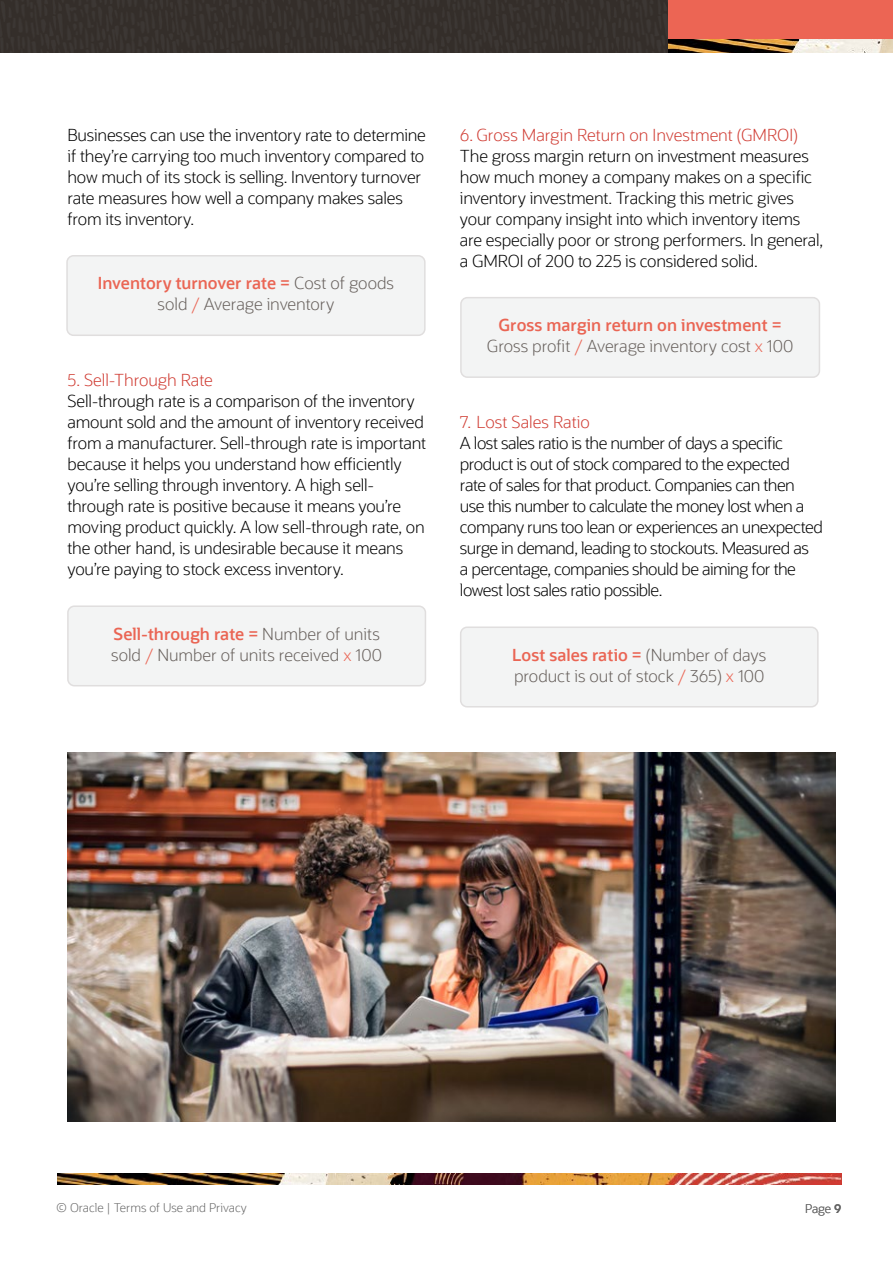
<style>
.page{position:relative;width:893px;height:1263px;background:#fff}
.page>*{position:absolute;margin:0;border:0;box-sizing:border-box;transform-origin:0 0}
.t1{font:300 16.5px/21px "Oracle Sans";letter-spacing:-.015em;color:#000}
.t2{font:300 16.5px/21px "Oracle Sans";letter-spacing:-.005em;color:#67605c}
.t3{font:300 12px "Oracle Sans";color:#666}
.s1{font-weight:600;color:#ea6554}
.s2{color:#ea6554}
.s3{color:#d03d33}
.s4{color:#d03c33}
.s5{font-weight:600}
</style>
<div class="page">
<img style="left:0;top:0;width:669px;height:52px">
<div style="left:669px;top:0;width:224px;height:50px;background:#ec6554"></div>
<img style="left:669px;top:39px;width:224px;height:13px">
<img style="left:57px;top:1174px;width:784px;height:10px">
<div style="left:68px;top:606px;width:357px;height:80px;background:#f3f4f4;border-radius:6px"></div>
<div style="left:67px;top:605px;width:359px;height:81px;border:2px solid #e0dede;border-radius:6px"></div>
<div style="left:461px;top:298px;width:358px;height:79px;background:#f3f4f4;border-radius:6px"></div>
<div style="left:460px;top:297px;width:360px;height:81px;border:2px solid #e0dede;border-radius:6px"></div>
<div style="left:461px;top:627px;width:357px;height:80px;background:#f3f4f4;border-radius:6px"></div>
<div style="left:460px;top:626px;width:359px;height:81px;border:2px solid #e0dede;border-radius:6px"></div>
<img style="left:68px;top:752px;width:767px;height:369px">
<div style="left:67px;top:256px;width:358px;height:79px;background:#f3f4f4;border-radius:6px"></div>
<div style="left:66px;top:255px;width:360px;height:81px;border:2px solid #e0dede;border-radius:6px"></div>
<p class="t1" style="left:68px;top:124px;width:360px">Businesses can use the inventory rate to determine if they’re carrying too much inventory compared to how much of its stock is selling. Inventory turnover rate measures how well a company makes sales from its inventory.</p>
<p class="t2" style="left:98px;top:273px;width:298px;text-align:center"><span class="s1">Inventory turnover rate =</span> Cost of goods sold <span class="s2">/</span> Average inventory</p>
<p class="t1" style="left:68px;top:370px;width:360px"><span class="s3">5.</span> <span class="s4">Sell-Through Rate<br></span>Sell-through rate is a comparison of the inventory amount sold and the amount of inventory received from a manufacturer. Sell-through rate is important because it helps you understand how efficiently you’re selling through inventory. A high sell&shy;through rate is positive because it means you’re moving product quickly. A low sell-through rate, on the other hand, is undesirable because it means you’re paying to stock excess inventory.</p>
<p class="t2" style="left:111px;top:624px;width:272px"><span class="s1">Sell-through rate =</span> Number of units sold <span class="s2">/</span> Number of units received <span class="s2">x</span> 100</p>
<p class="t1" style="left:460px;top:124px;width:365px"><span class="s3">6.</span> <span class="s4">Gross Margin Return on Investment (GMROI)<br></span>The gross margin return on investment measures how much money a company makes on a specific inventory investment. Tracking this metric gives your company insight into which inventory items are especially poor or strong performers. In general, a GMROI of 200 to 225 is considered solid.</p>
<p class="t2" style="left:487px;top:315px;width:308px;text-align:center"><span class="s1">Gross margin return on investment =<br></span>Gross profit <span class="s2">/</span> Average inventory cost <span class="s2">x</span> 100</p>
<p class="t1" style="left:460px;top:412px;width:364px"><span class="s3">7.</span> <span class="s4">Lost Sales Ratio<br></span>A lost sales ratio is the number of days a specific product is out of stock compared to the expected<br>rate of sales for that product. Companies can then use this number to calculate the money lost when a company runs too lean or experiences an unexpected surge in demand, leading to stockouts. Measured as<br>a percentage, companies should be aiming for the lowest lost sales ratio possible.</p>
<p class="t2" style="left:512px;top:645px;width:256px"><span class="s1">Lost sales ratio =</span> (Number of days product is out of stock <span class="s2">/</span> 365) <span class="s2">x</span> 100</p>
<p class="t3" style="left:56px;top:1201px;width:192px">© Oracle | Terms of Use and Privacy</p>
<p class="t3" style="left:805px;top:1202px;width:38px">Page <span class="s5">9</span></p>
</div>
